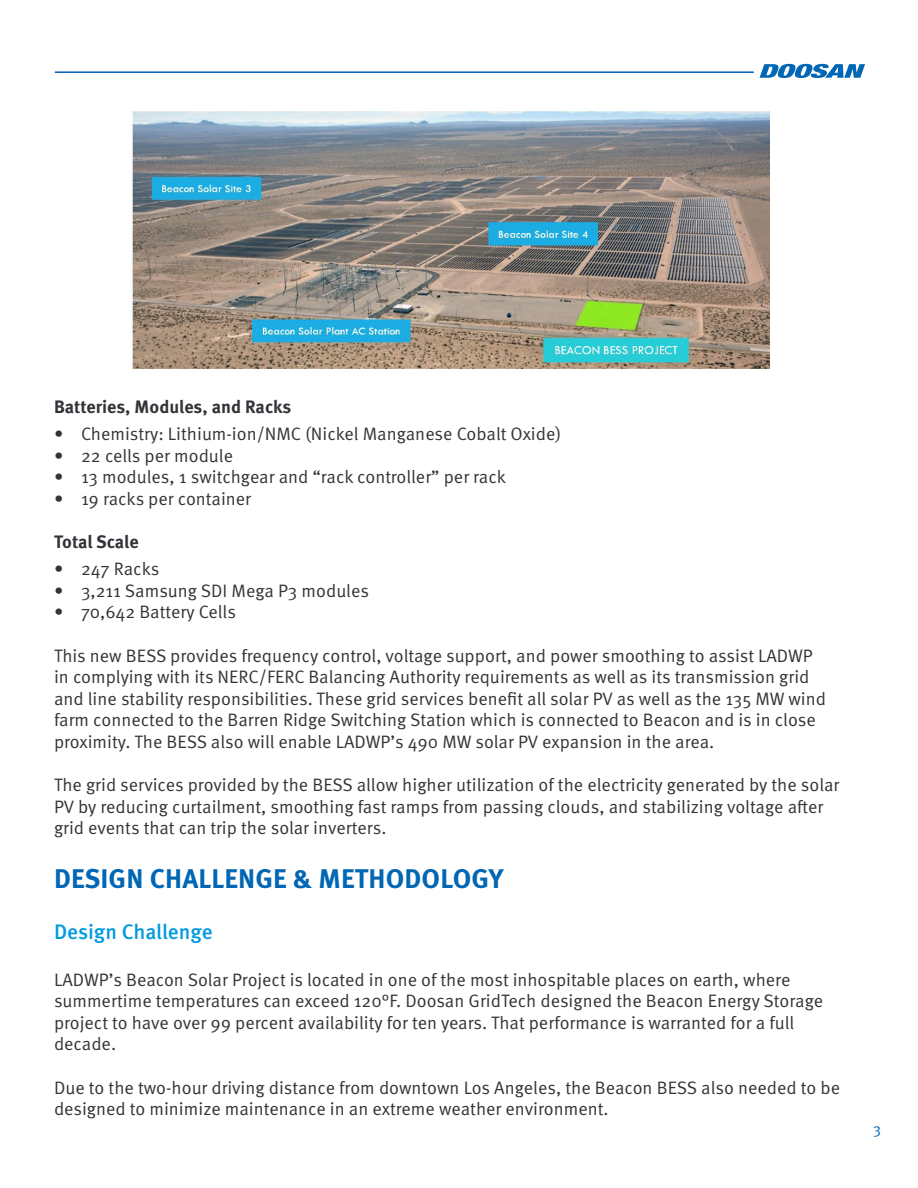
<style>
.page{position:relative;width:918px;height:1188px;background:#fff}
.page>*{position:absolute;margin:0;border:0;box-sizing:border-box;transform-origin:0 0}
.t1{font:700 27px "Meta Pro";letter-spacing:.005em;color:#0166b3}
.t2{font:500 21px "Meta Pro";letter-spacing:-.005em;color:#009bde}
.t3{font:18px/21.6px "Meta Pro Norm";color:#333339}
.t4{font:700 18px "Meta Pro";color:#333339}
.t5{font:15px "Meta Pro Norm";color:#0166b3}
</style>
<div class="page">
<svg style="left:760px;top:64px;width:105px;height:14px"></svg>
<hr style="left:55px;top:71px;width:699px;height:2px;background:#005eb8">
<img style="left:132px;top:111px;width:637px;height:258px">
<p class="t4" style="left:54px;top:393px;width:239px">Batteries, Modules, and Racks</p>
<p class="t3" style="left:54px;top:422px;width:509px">• Chemistry: Lithium-ion/NMC (Nickel Manganese Cobalt Oxide)</p>
<p class="t3" style="left:54px;top:444px;width:181px">• 22 cells per module</p>
<p class="t3" style="left:54px;top:465px;width:454px">• 13 modules, 1 switchgear and “rack controller” per rack</p>
<p class="t3" style="left:54px;top:487px;width:199px">• 19 racks per container</p>
<p class="t4" style="left:54px;top:528px;width:86px">Total Scale</p>
<p class="t3" style="left:54px;top:557px;width:107px">• 247 Racks</p>
<p class="t3" style="left:54px;top:579px;width:317px">• 3,211 Samsung SDI Mega P3 modules</p>
<p class="t3" style="left:54px;top:600px;width:184px">• 70,642 Battery Cells</p>
<p class="t3" style="left:54px;top:643px;width:774px">This new BESS provides frequency control, voltage support, and power smoothing to assist LADWP in complying with its NERC/FERC Balancing Authority requirements as well as its transmission grid and line stability responsibilities. These grid services benefit all solar PV as well as the 135 MW wind farm connected to the Barren Ridge Switching Station which is connected to Beacon and is in close proximity. The BESS also will enable LADWP’s 490 MW solar PV expansion in the area.</p>
<p class="t3" style="left:54px;top:773px;width:787px">The grid services provided by the BESS allow higher utilization of the electricity generated by the solar<br>PV by reducing curtailment, smoothing fast ramps from passing clouds, and stabilizing voltage after grid events that can trip the solar inverters.</p>
<p class="t1" style="left:54px;top:858px;width:451px">DESIGN CHALLENGE &amp; METHODOLOGY</p>
<p class="t2" style="left:54px;top:915px;width:160px">Design Challenge</p>
<p class="t3" style="left:54px;top:967px;width:771px">LADWP’s Beacon Solar Project is located in one of the most inhospitable places on earth, where summertime temperatures can exceed 120°F. Doosan GridTech designed the Beacon Energy Storage project to have over 99 percent availability for ten years. That performance is warranted for a full decade.</p>
<p class="t3" style="left:54px;top:1075px;width:788px">Due to the two-hour driving distance from downtown Los Angeles, the Beacon BESS also needed to be designed to minimize maintenance in an extreme weather environment.</p>
<p class="t5" style="left:873px;top:1117px;width:9px">3</p>
</div>
